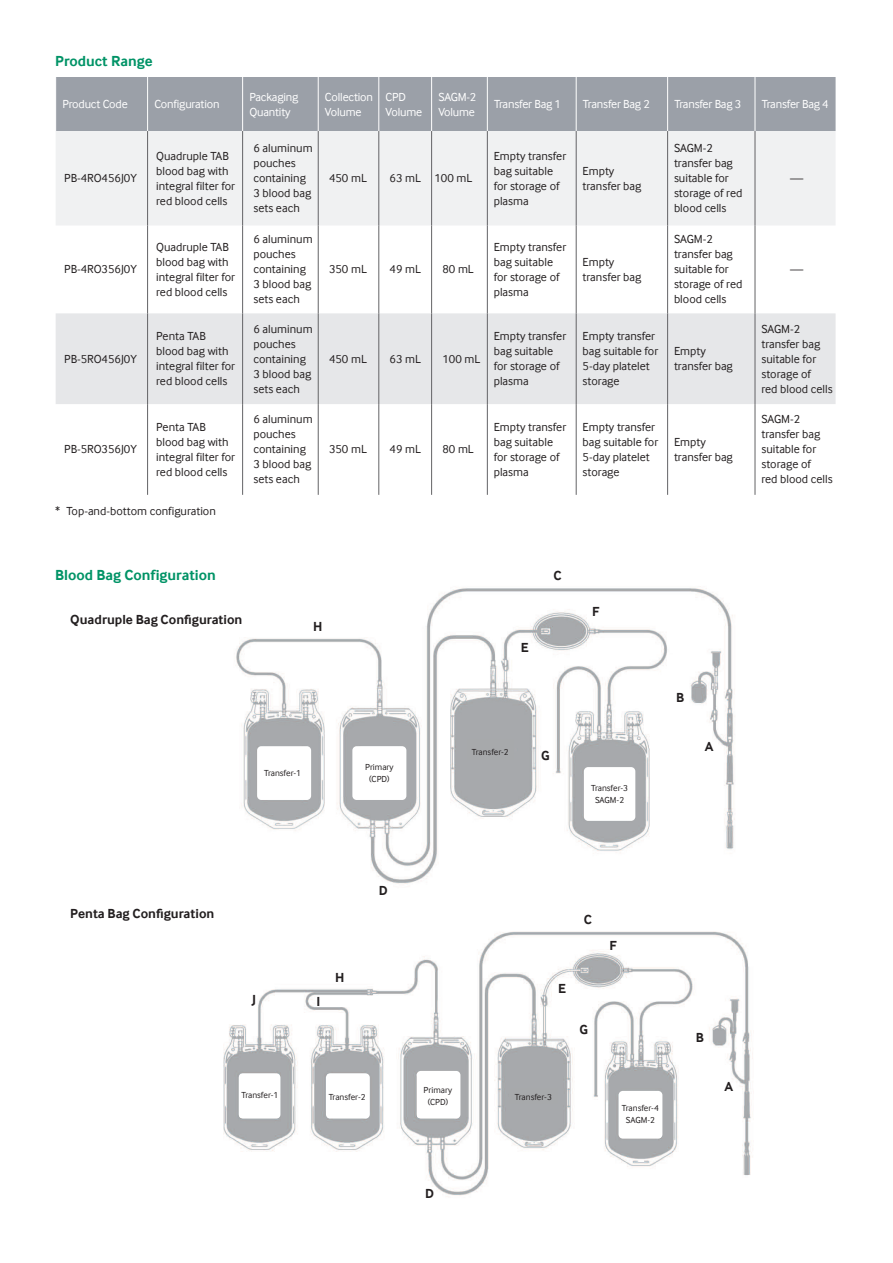
<style>
.page{position:relative;width:893px;height:1263px;background:#fff}
.page>*{position:absolute;margin:0;border:0;box-sizing:border-box;transform-origin:0 0}
.Subtitel{font:700 15px "Inter Face";color:#009366}
.Main_Body{font:700 13.5px "Inter Face";color:#231f20}
.t1{font:12px/15px "Inter Face";color:#231f20}
.t2{font:12px/15px "Inter Face";letter-spacing:-.015em;color:#fff}
.t3{font:9px/12px "Inter Face";color:#231f20;text-align:center}
</style>
<div class="page">
<img style="left:236px;top:588px;width:499px;height:296px">
<div style="left:257px;top:746px;width:54px;height:54px;background:#fff;border-radius:4px"></div>
<div style="left:352px;top:746px;width:54px;height:54px;background:#fff;border-radius:4px"></div>
<div style="left:584px;top:767px;width:51px;height:54px;background:#fff;border-radius:4px"></div>
<div style="left:467px;top:740px;width:46px;height:20px;background:#a7a9ab"></div>
<div style="left:56px;top:77px;width:780px;height:54px;background:#9ba0a8"></div>
<div style="left:56px;top:131px;width:779px;height:94px;background:#f0f1f2"></div>
<div style="left:56px;top:313px;width:780px;height:91px;background:#e6e7e9"></div>
<hr style="left:147px;top:131px;width:1px;height:94px;background:#636366">
<hr style="left:242px;top:131px;width:1px;height:94px;background:#636366">
<hr style="left:318px;top:131px;width:1px;height:94px;background:#636366">
<hr style="left:379px;top:131px;width:1px;height:94px;background:#636366">
<hr style="left:431px;top:131px;width:1px;height:94px;background:#636366">
<hr style="left:487px;top:131px;width:1px;height:94px;background:#636366">
<hr style="left:576px;top:131px;width:1px;height:94px;background:#636366">
<hr style="left:667px;top:131px;width:1px;height:94px;background:#636366">
<hr style="left:755px;top:131px;width:1px;height:94px;background:#636366">
<hr style="left:147px;top:225px;width:1px;height:88px;background:#636366">
<hr style="left:242px;top:225px;width:1px;height:88px;background:#636366">
<hr style="left:318px;top:225px;width:1px;height:88px;background:#636366">
<hr style="left:379px;top:225px;width:1px;height:88px;background:#636366">
<hr style="left:431px;top:225px;width:1px;height:88px;background:#636366">
<hr style="left:487px;top:225px;width:1px;height:88px;background:#636366">
<hr style="left:576px;top:225px;width:1px;height:88px;background:#636366">
<hr style="left:667px;top:225px;width:1px;height:88px;background:#636366">
<hr style="left:755px;top:225px;width:1px;height:88px;background:#636366">
<hr style="left:147px;top:313px;width:1px;height:91px;background:#636366">
<hr style="left:242px;top:313px;width:1px;height:91px;background:#636366">
<hr style="left:318px;top:313px;width:1px;height:91px;background:#636366">
<hr style="left:379px;top:313px;width:1px;height:91px;background:#636366">
<hr style="left:431px;top:313px;width:1px;height:91px;background:#636366">
<hr style="left:487px;top:313px;width:1px;height:91px;background:#636366">
<hr style="left:576px;top:313px;width:1px;height:91px;background:#636366">
<hr style="left:667px;top:313px;width:1px;height:91px;background:#636366">
<hr style="left:755px;top:313px;width:1px;height:91px;background:#636366">
<hr style="left:318px;top:404px;width:1px;height:91px;background:#636366">
<hr style="left:379px;top:404px;width:1px;height:91px;background:#636366">
<hr style="left:431px;top:404px;width:1px;height:91px;background:#636366">
<hr style="left:487px;top:404px;width:1px;height:91px;background:#636366">
<hr style="left:147px;top:77px;width:1px;height:54px;background:#fff">
<hr style="left:242px;top:77px;width:1px;height:54px;background:#fff">
<hr style="left:318px;top:77px;width:1px;height:54px;background:#fff">
<hr style="left:379px;top:77px;width:1px;height:54px;background:#fff">
<hr style="left:431px;top:77px;width:1px;height:54px;background:#fff">
<hr style="left:487px;top:77px;width:1px;height:54px;background:#fff">
<hr style="left:576px;top:77px;width:1px;height:54px;background:#fff">
<hr style="left:667px;top:77px;width:1px;height:54px;background:#fff">
<hr style="left:755px;top:77px;width:1px;height:54px;background:#fff">
<hr style="left:147px;top:404px;width:1px;height:91px;background:#636366">
<hr style="left:242px;top:404px;width:1px;height:91px;background:#636366">
<hr style="left:576px;top:404px;width:1px;height:91px;background:#636366">
<hr style="left:667px;top:404px;width:1px;height:91px;background:#636366">
<hr style="left:755px;top:404px;width:1px;height:91px;background:#636366">
<img style="left:223px;top:931px;width:530px;height:266px">
<div style="left:239px;top:1073px;width:41px;height:46px;background:#fff;border-radius:4px"></div>
<div style="left:326px;top:1073px;width:44px;height:46px;background:#fff;border-radius:4px"></div>
<div style="left:417px;top:1071px;width:43px;height:48px;background:#fff;border-radius:4px"></div>
<div style="left:619px;top:1091px;width:43px;height:47px;background:#fff;border-radius:4px"></div>
<div style="left:509px;top:1088px;width:49px;height:16px;background:#a7a9ab"></div>
<p class="Subtitel" style="left:55px;top:52px;width:99px">Product Range</p>
<p class="t2" style="left:62px;top:98px;width:67px">Product Code</p>
<p class="t2" style="left:154px;top:98px;width:67px">Configuration</p>
<p class="t2" style="left:249px;top:90px;width:51px">Packaging<br>Quantity</p>
<p class="t2" style="left:325px;top:90px;width:50px">Collection</p>
<p class="t2" style="left:325px;top:105px;width:38px">Volume</p>
<p class="t2" style="left:386px;top:90px;width:38px">CPD<br>Volume</p>
<p class="t2" style="left:438px;top:90px;width:40px">SAGM-2</p>
<p class="t2" style="left:438px;top:105px;width:38px">Volume</p>
<p class="t1" style="left:64px;top:172px;width:74px">PB-4RO456J0Y</p>
<p class="t1" style="left:64px;top:263px;width:74px">PB-4RO356J0Y</p>
<p class="t1" style="left:64px;top:352px;width:74px">PB-5RO456J0Y</p>
<p class="t1" style="left:64px;top:443px;width:74px">PB-5RO356J0Y</p>
<p class="t1" style="left:156px;top:149px;width:80px">Quadruple TAB blood bag with integral filter for red blood cells</p>
<p class="t1" style="left:253px;top:142px;width:61px">6 aluminum pouches containing<br>3 blood bag sets each</p>
<p class="t1" style="left:156px;top:241px;width:80px">Quadruple TAB blood bag with integral filter for red blood cells</p>
<p class="t1" style="left:253px;top:233px;width:61px">6 aluminum pouches containing<br>3 blood bag sets each</p>
<p class="t1" style="left:156px;top:330px;width:80px">Penta TAB blood bag with integral filter for red blood cells</p>
<p class="t1" style="left:253px;top:322px;width:61px">6 aluminum pouches containing<br>3 blood bag sets each</p>
<p class="t1" style="left:156px;top:421px;width:80px">Penta TAB blood bag with integral filter for red blood cells</p>
<p class="t1" style="left:253px;top:413px;width:61px">6 aluminum pouches containing<br>3 blood bag sets each</p>
<p class="t1" style="left:55px;top:504px;width:162px">* Top-and-bottom configuration</p>
<p class="t1" style="left:329px;top:172px;width:39px">450 mL</p>
<p class="t1" style="left:390px;top:172px;width:33px">63 mL</p>
<p class="t1" style="left:434px;top:172px;width:39px">100 mL</p>
<p class="t1" style="left:329px;top:263px;width:39px">350 mL</p>
<p class="t1" style="left:390px;top:263px;width:33px">49 mL</p>
<p class="t1" style="left:442px;top:263px;width:33px">80 mL</p>
<p class="t1" style="left:329px;top:352px;width:39px">450 mL</p>
<p class="t1" style="left:390px;top:352px;width:33px">63 mL</p>
<p class="t1" style="left:442px;top:352px;width:39px">100 mL</p>
<p class="t1" style="left:329px;top:443px;width:39px">350 mL</p>
<p class="t1" style="left:390px;top:443px;width:33px">49 mL</p>
<p class="t1" style="left:442px;top:443px;width:33px">80 mL</p>
<p class="t2" style="left:494px;top:98px;width:69px">Transfer Bag 1</p>
<p class="t2" style="left:583px;top:98px;width:69px">Transfer Bag 2</p>
<p class="t2" style="left:674px;top:98px;width:69px">Transfer Bag 3</p>
<p class="t2" style="left:762px;top:98px;width:69px">Transfer Bag 4</p>
<p class="t1" style="left:494px;top:149px;width:74px">Empty transfer bag suitable for storage of plasma</p>
<p class="t1" style="left:494px;top:241px;width:74px">Empty transfer bag suitable for storage of plasma</p>
<p class="t1" style="left:583px;top:164px;width:60px">Empty transfer bag</p>
<p class="t1" style="left:583px;top:256px;width:60px">Empty transfer bag</p>
<p class="t1" style="left:494px;top:330px;width:74px">Empty transfer bag suitable for storage of plasma</p>
<p class="t1" style="left:583px;top:330px;width:77px">Empty transfer bag suitable for<br>5-day platelet storage</p>
<p class="t1" style="left:494px;top:421px;width:74px">Empty transfer bag suitable for storage of plasma</p>
<p class="t1" style="left:583px;top:421px;width:77px">Empty transfer bag suitable for<br>5-day platelet storage</p>
<p class="t1" style="left:674px;top:142px;width:70px">SAGM-2 transfer bag suitable for storage of red blood cells</p>
<p class="t1" style="left:674px;top:233px;width:70px">SAGM-2 transfer bag suitable for storage of red blood cells</p>
<p class="t1" style="left:674px;top:345px;width:60px">Empty transfer bag</p>
<p class="t1" style="left:674px;top:436px;width:60px">Empty transfer bag</p>
<p class="t1" style="left:790px;top:172px;width:15px">—</p>
<p class="t1" style="left:790px;top:263px;width:15px">—</p>
<p class="t1" style="left:761px;top:322px;width:73px">SAGM-2 transfer bag suitable for storage of<br>red blood cells</p>
<p class="t1" style="left:761px;top:413px;width:73px">SAGM-2 transfer bag suitable for storage of<br>red blood cells</p>
<p class="Subtitel" style="left:55px;top:566px;width:162px">Blood Bag Configuration</p>
<p class="Main_Body" style="left:70px;top:611px;width:174px">Quadruple Bag Configuration</p>
<p class="Main_Body" style="left:313px;top:618px;width:11px">H</p>
<p class="Main_Body" style="left:521px;top:639px;width:9px">E</p>
<p class="Main_Body" style="left:554px;top:568px;width:10px">C</p>
<p class="Main_Body" style="left:592px;top:604px;width:9px">F</p>
<p class="Main_Body" style="left:676px;top:689px;width:10px">B</p>
<p class="t3" style="left:264px;top:768px;width:38px">Transfer-1</p>
<p class="t3" style="left:365px;top:762px;width:30px">Primary (CPD)</p>
<p class="t3" style="left:472px;top:747px;width:38px">Transfer-2</p>
<p class="Main_Body" style="left:541px;top:747px;width:10px">G</p>
<p class="t3" style="left:591px;top:783px;width:38px">Transfer-3<br>SAGM-2</p>
<p class="Main_Body" style="left:70px;top:906px;width:146px">Penta Bag Configuration</p>
<p class="Main_Body" style="left:252px;top:992px;width:6px">J</p>
<p class="Main_Body" style="left:316px;top:993px;width:5px">I</p>
<p class="Main_Body" style="left:335px;top:969px;width:11px">H</p>
<p class="Main_Body" style="left:379px;top:882px;width:10px">D</p>
<p class="t3" style="left:241px;top:1090px;width:38px">Transfer-1</p>
<p class="t3" style="left:329px;top:1092px;width:38px">Transfer-2</p>
<p class="t3" style="left:424px;top:1085px;width:30px">Primary (CPD)</p>
<p class="Main_Body" style="left:425px;top:1185px;width:10px">D</p>
<p class="Main_Body" style="left:584px;top:912px;width:10px">C</p>
<p class="Main_Body" style="left:558px;top:981px;width:9px">E</p>
<p class="Main_Body" style="left:579px;top:1021px;width:10px">G</p>
<p class="Main_Body" style="left:610px;top:938px;width:9px">F</p>
<p class="t3" style="left:515px;top:1092px;width:38px">Transfer-3</p>
<p class="t3" style="left:622px;top:1103px;width:38px">Transfer-4<br>SAGM-2</p>
<p class="Main_Body" style="left:705px;top:739px;width:10px">A</p>
<p class="Main_Body" style="left:696px;top:1029px;width:10px">B</p>
<p class="Main_Body" style="left:724px;top:1079px;width:10px">A</p>
</div>
